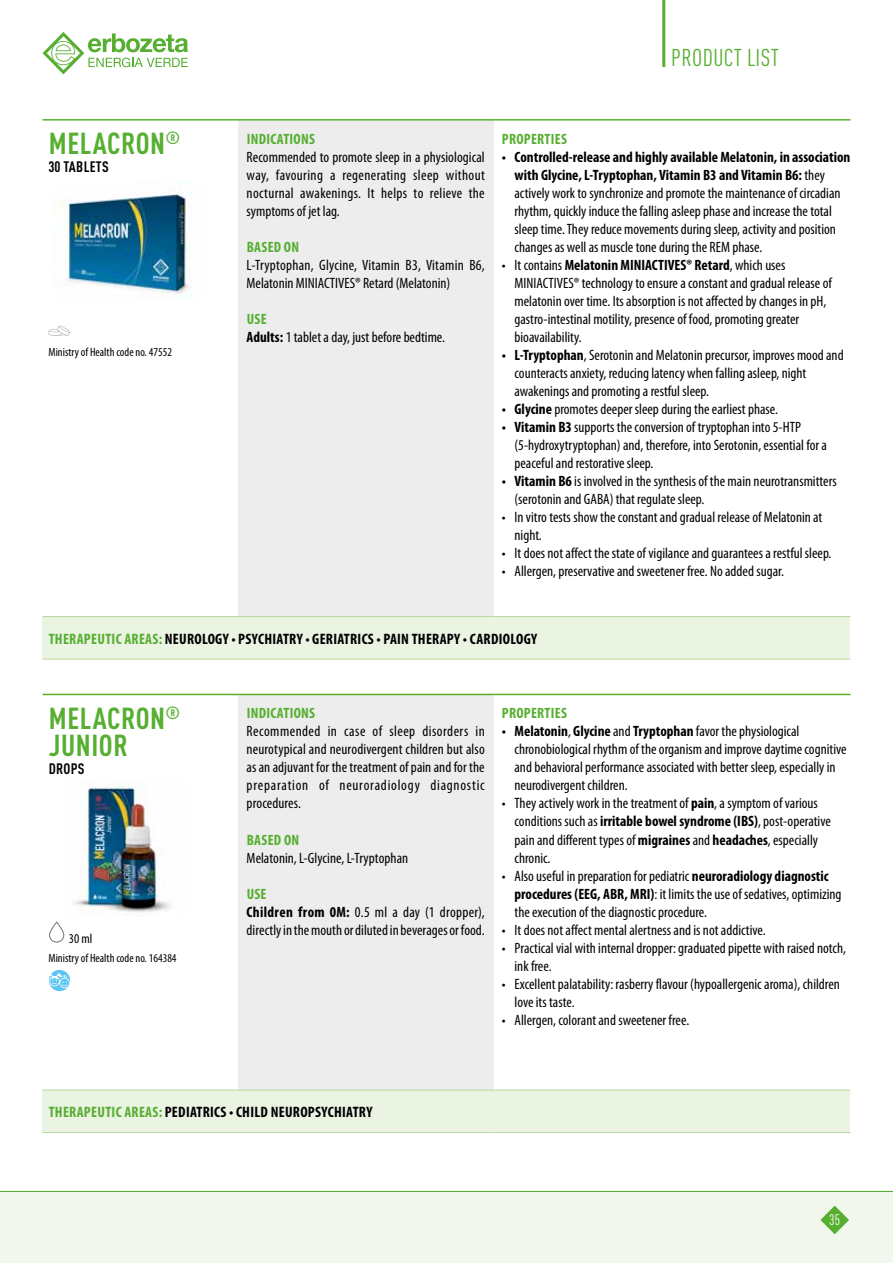
<style>
.page{position:relative;width:893px;height:1263px;background:#fff}
.page>*{position:absolute;margin:0;border:0;box-sizing:border-box;transform-origin:0 0}
.t1{font:700 condensed 30px/27px "DIN Pro";letter-spacing:.02em;color:#56af31}
.t2{font:condensed 24px "DIN Pro";letter-spacing:.02em;color:#56af31}
.t3{font:700 condensed 15.15px "Myriad Pro";letter-spacing:.02em;color:#000}
.t4{font:condensed 15px/18px "Myriad Pro";color:#000}
.t5{font:700 condensed 15px "Myriad Pro";letter-spacing:.02em;color:#56af31}
.t6{font:700 condensed 15px "DIN Pro";letter-spacing:.02em;color:#000}
.t7{font:condensed 15px "DIN Pro";color:#fff}
.t8{font:condensed 13.5px "Myriad Pro";color:#000}
.t9{font:condensed 12px "Myriad Pro";color:#000}
.s1{font-weight:700;color:#56af31}
.s2{font-weight:700}
.s3{color:#56af31}
</style>
<div class="page">
<div style="left:0;top:1191px;width:893px;height:72px;background:#f2f7ed"></div>
<hr style="left:0;top:1191px;width:893px;height:1px;background:#56af31">
<svg style="left:43px;top:32px;width:145px;height:42px"></svg>
<svg style="left:820px;top:1205px;width:29px;height:29px"></svg>
<hr style="left:662px;top:0;width:3px;height:67px;background:#56af31">
<div style="left:238px;top:120px;width:255px;height:497px;background:#ededed"></div>
<div style="left:43px;top:617px;width:807px;height:42px;background:#ebf3e3"></div>
<hr style="left:43px;top:119px;width:195px;height:2px;background:#56af31">
<hr style="left:238px;top:119px;width:255px;height:2px;background:#56af31">
<hr style="left:493px;top:119px;width:357px;height:2px;background:#56af31">
<hr style="left:43px;top:616px;width:195px;height:1px;background:#b8d79b">
<hr style="left:238px;top:616px;width:255px;height:1px;background:#b8d79b">
<hr style="left:493px;top:616px;width:357px;height:1px;background:#b8d79b">
<hr style="left:43px;top:659px;width:195px;height:1px;background:#b8d79b">
<hr style="left:238px;top:659px;width:255px;height:1px;background:#b8d79b">
<hr style="left:493px;top:659px;width:357px;height:1px;background:#b8d79b">
<img style="left:62px;top:191px;width:130px;height:107px">
<svg style="left:49px;top:326px;width:21px;height:10px"></svg>
<div style="left:238px;top:694px;width:255px;height:396px;background:#ededed"></div>
<div style="left:43px;top:1090px;width:807px;height:42px;background:#ebf3e3"></div>
<hr style="left:43px;top:694px;width:195px;height:1px;background:#56af31">
<hr style="left:238px;top:694px;width:255px;height:1px;background:#56af31">
<hr style="left:493px;top:694px;width:357px;height:1px;background:#56af31">
<hr style="left:43px;top:1090px;width:195px;height:1px;background:#b8d79b">
<hr style="left:238px;top:1090px;width:255px;height:1px;background:#b8d79b">
<hr style="left:493px;top:1090px;width:357px;height:1px;background:#b8d79b">
<hr style="left:43px;top:1132px;width:195px;height:1px;background:#b8d79b">
<hr style="left:238px;top:1132px;width:255px;height:1px;background:#b8d79b">
<hr style="left:493px;top:1132px;width:357px;height:1px;background:#b8d79b">
<img style="left:74px;top:780px;width:97px;height:135px">
<svg style="left:49px;top:921px;width:15px;height:21px"></svg>
<svg style="left:52px;top:969px;width:19px;height:22px"></svg>
<div style="left:49px;top:970px;width:21px;height:21px;background:#5bc5f2;border-radius:50%"></div>
<svg style="left:49px;top:973px;width:21px;height:15px"></svg>
<h1 class="t1" style="left:49px;top:127px;width:133px">MELACRON<sup>®</sup></h1>
<p class="t6" style="left:49px;top:155px;width:62px">30 TABLETS</p>
<p class="t9" style="left:49px;top:344px;width:125px">Ministry of Health code no. 47552</p>
<h2 class="t2" style="left:671px;top:40px;width:109px">PRODUCT LIST</h2>
<p class="t5" style="left:247px;top:129px;width:70px">INDICATIONS</p>
<p class="t4" style="left:247px;top:148px;width:240px;text-align:justify">Recommended to promote sleep in a physiological way, favouring a regenerating sleep without nocturnal awakenings. It helps to relieve the symptoms of jet lag.</p>
<p class="t5" style="left:247px;top:237px;width:54px">BASED ON</p>
<p class="t4" style="left:247px;top:256px;width:240px">L-Tryptophan, Glycine, Vitamin B3, Vitamin B6,<br>Melatonin MINIACTIVES® Retard (Melatonin)</p>
<p class="t4" style="left:247px;top:310px;width:200px"><span class="s1">USE<br></span><span class="s2">Adults:</span> 1 tablet a day, just before bedtime.</p>
<p class="t5" style="left:502px;top:129px;width:67px">PROPERTIES</p>
<p class="t4" style="left:514px;top:148px;width:337px;text-indent:-13px"><span class="s2">• Controlled-release and highly available Melatonin, in association with Glycine, L-Tryptophan, Vitamin B3 and Vitamin B6:</span> they actively work to synchronize and promote the maintenance of circadian rhythm, quickly induce the falling asleep phase and increase the total sleep time. They reduce movements during sleep, activity and position changes as well as muscle tone during the REM phase.</p>
<p class="t4" style="left:514px;top:256px;width:319px;text-indent:-13px">• It contains <span class="s2">Melatonin MINIACTIVES® Retard</span>, which uses MINIACTIVES® technology to ensure a constant and gradual release of melatonin over time. Its absorption is not affected by changes in pH, gastro-intestinal motility, presence of food, promoting greater bioavailability.</p>
<p class="t4" style="left:514px;top:346px;width:331px;text-indent:-13px"><span class="s2">• L-Tryptophan</span>, Serotonin and Melatonin precursor, improves mood and counteracts anxiety, reducing latency when falling asleep, night awakenings and promoting a restful sleep.</p>
<p class="t4" style="left:502px;top:400px;width:278px"><span class="s2">• Glycine</span> promotes deeper sleep during the earliest phase.</p>
<p class="t4" style="left:514px;top:418px;width:314px;text-indent:-13px"><span class="s2">• Vitamin B3</span> supports the conversion of tryptophan into 5-HTP (5-hydroxytryptophan) and, therefore, into Serotonin, essential for a peaceful and restorative sleep.</p>
<p class="t4" style="left:514px;top:472px;width:324px;text-indent:-13px"><span class="s2">• Vitamin B6</span> is involved in the synthesis of the main neurotransmitters (serotonin and GABA) that regulate sleep.</p>
<p class="t4" style="left:514px;top:508px;width:309px;text-indent:-13px">• In vitro tests show the constant and gradual release of Melatonin at night.</p>
<p class="t4" style="left:502px;top:544px;width:331px">• It does not affect the state of vigilance and guarantees a restful sleep.</p>
<p class="t4" style="left:502px;top:562px;width:284px">• Allergen, preservative and sweetener free. No added sugar.</p>
<p class="t3" style="left:49px;top:629px;width:490px"><span class="s3">THERAPEUTIC AREAS:</span> NEUROLOGY • PSYCHIATRY • GERIATRICS • PAIN THERAPY • CARDIOLOGY</p>
<h1 class="t1" style="left:49px;top:702px;width:133px">MELACRON<sup>®<br></sup>JUNIOR</h1>
<p class="t6" style="left:49px;top:757px;width:37px">DROPS</p>
<p class="t8" style="left:69px;top:930px;width:25px">30 ml</p>
<p class="t9" style="left:49px;top:951px;width:130px">Ministry of Health code no. 164384</p>
<p class="t5" style="left:247px;top:704px;width:70px">INDICATIONS</p>
<p class="t4" style="left:247px;top:722px;width:240px;text-align:justify">Recommended in case of sleep disorders in neurotypical and neurodivergent children but also as an adjuvant for the treatment of pain and for the preparation of neuroradiology diagnostic procedures.</p>
<p class="t5" style="left:247px;top:830px;width:54px">BASED ON</p>
<p class="t4" style="left:247px;top:848px;width:163px">Melatonin, L-Glycine, L-Tryptophan</p>
<p class="t4" style="left:247px;top:884px;width:240px"><span class="s1">USE<br></span><span class="s2">Children from 0M:</span> 0.5 ml a day (1 dropper), directly in the mouth or diluted in beverages or food.</p>
<p class="t5" style="left:502px;top:704px;width:67px">PROPERTIES</p>
<p class="t4" style="left:514px;top:722px;width:334px;text-indent:-13px"><span class="s2">• Melatonin</span>, <span class="s2">Glycine</span> and <span class="s2">Tryptophan</span> favor the physiological chronobiological rhythm of the organism and improve daytime cognitive and behavioral performance associated with better sleep, especially in neurodivergent children.</p>
<p class="t4" style="left:514px;top:794px;width:318px;text-indent:-13px">• They actively work in the treatment of <span class="s2">pain</span>, a symptom of various conditions such as <span class="s2">irritable bowel syndrome (IBS)</span>, post-operative pain and different types of <span class="s2">migraines</span> and <span class="s2">headaches</span>, especially chronic.</p>
<p class="t4" style="left:514px;top:866px;width:329px;text-indent:-13px">• Also useful in preparation for pediatric <span class="s2">neuroradiology diagnostic procedures (EEG, ABR, MRI)</span>: it limits the use of sedatives, optimizing the execution of the diagnostic procedure.</p>
<p class="t4" style="left:502px;top:920px;width:265px">• It does not affect mental alertness and is not addictive.</p>
<p class="t4" style="left:514px;top:938px;width:333px;text-indent:-13px">• Practical vial with internal dropper: graduated pipette with raised notch, ink free.</p>
<p class="t4" style="left:514px;top:974px;width:327px;text-indent:-13px">• Excellent palatability: rasberry flavour (hypoallergenic aroma), children love its taste.</p>
<p class="t4" style="left:502px;top:1010px;width:189px">• Allergen, colorant and sweetener free.</p>
<p class="t3" style="left:49px;top:1102px;width:325px"><span class="s3">THERAPEUTIC AREAS:</span> PEDIATRICS • CHILD NEUROPSYCHIATRY</p>
<p class="t7" style="left:829px;top:1209px;width:12px">35</p>
</div>
